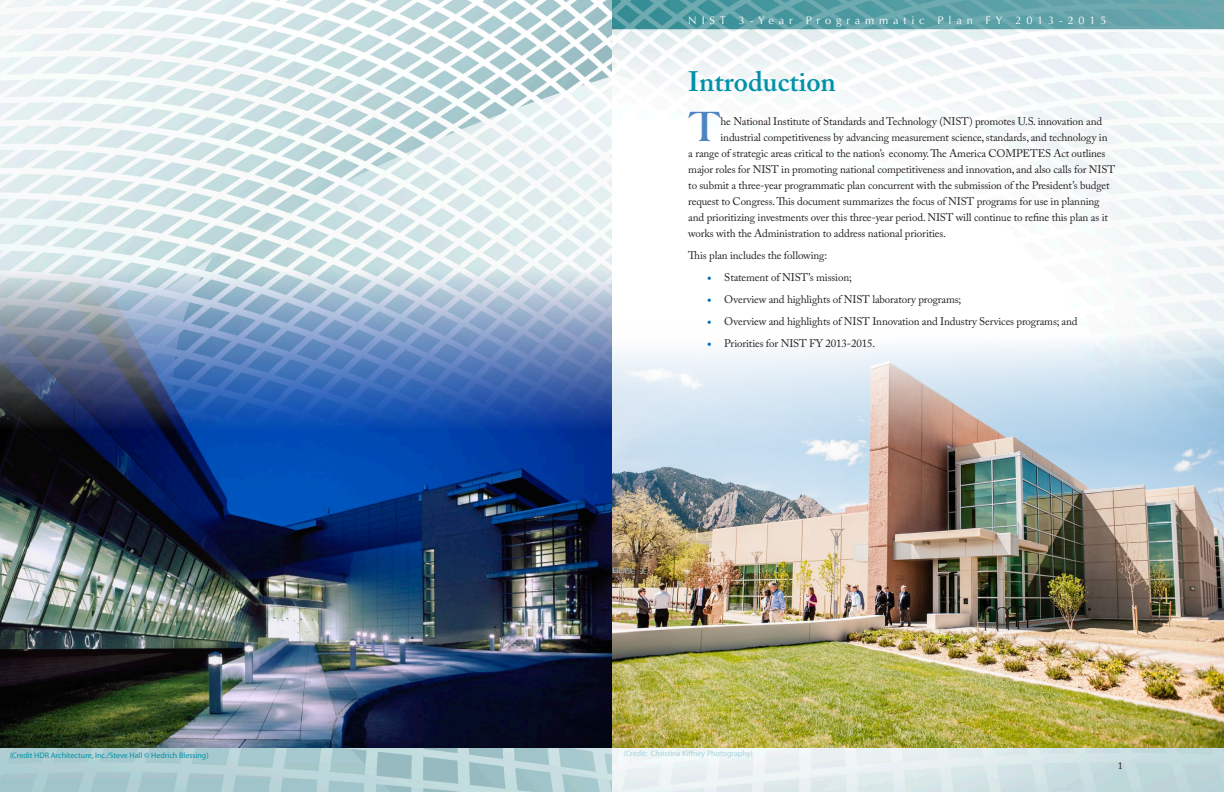
<style>
.page{position:relative;width:1224px;height:792px;background:#fff}
.page>*{position:absolute;margin:0;border:0;box-sizing:border-box;transform-origin:0 0}
.firstpar{font:700 45.6px "Americana Std";color:#4c85c3}
.Head_Level_1{font:600 28px "Adobe Caslon Pro";color:#0092a8}
.firstpar-2{font:11px "Adobe Caslon Pro";letter-spacing:-.015em;color:#231f20}
.Text_Bulleted{font:11px "Adobe Caslon Pro";letter-spacing:-.015em;color:#231f20}
.top{font:11px "Optima LT Std";letter-spacing:.44em;color:#fff}
.Text{font:11px "Adobe Caslon Pro";letter-spacing:-.015em;color:#231f20}
.t1{font:10px "Adobe Caslon Pro";color:#231f20}
.Footnote{font:8px "Myriad Pro";color:#0092a8}
.Footnote-2{font:8px "Myriad Pro";color:#a6d2dd}
.s1{font-family:"Bell Centennial Std Sub Capt";color:#0168b3}
</style>
<div class="page">
<img style="left:612px;top:0;width:612px;height:792px">
<img style="left:0;top:0;width:612px;height:792px">
<img style="left:612px;top:323px;width:612px;height:424px">
<img style="left:0;top:266px;width:612px;height:481px">
<p class="Footnote" style="left:10px;top:751px;width:200px">(Credit HDR Architecture, Inc./Steve Hall © Hedrich Blessing)</p>
<p class="top" style="left:688px;top:14px;width:420px">NIST 3-Year Programmatic Plan FY 2013-2015</p>
<p class="Head_Level_1" style="left:688px;top:65px;width:149px">Introduction</p>
<p class="firstpar" style="left:688px;top:100px;width:34px">T</p>
<p class="firstpar-2" style="left:721px;top:115px;width:383px">he National Institute of Standards and Technology (NIST) promotes U.S. innovation and</p>
<p class="firstpar-2" style="left:721px;top:131px;width:389px">industrial competitiveness by advancing measurement science, standards, and technology in</p>
<p class="firstpar-2" style="left:688px;top:147px;width:419px">a range of strategic areas critical to the nation’s economy. The America COMPETES Act outlines</p>
<p class="firstpar-2" style="left:688px;top:163px;width:428px">major roles for NIST in promoting national competitiveness and innovation, and also calls for NIST</p>
<p class="firstpar-2" style="left:688px;top:179px;width:423px">to submit a three-year programmatic plan concurrent with the submission of the President’s budget</p>
<p class="firstpar-2" style="left:688px;top:195px;width:413px">request to Congress. This document summarizes the focus of NIST programs for use in planning</p>
<p class="firstpar-2" style="left:688px;top:211px;width:421px">and prioritizing investments over this three-year period. NIST will continue to refine this plan as it</p>
<p class="firstpar-2" style="left:688px;top:227px;width:259px">works with the Administration to address national priorities.</p>
<p class="Text" style="left:688px;top:249px;width:140px">This plan includes the following:</p>
<p class="Text_Bulleted" style="left:706px;top:271px;width:147px"><span class="s1">•</span> Statement of NIST’s mission;</p>
<p class="Text_Bulleted" style="left:706px;top:293px;width:257px"><span class="s1">•</span> Overview and highlights of NIST laboratory programs;</p>
<p class="Text_Bulleted" style="left:706px;top:315px;width:373px"><span class="s1">•</span> Overview and highlights of NIST Innovation and Industry Services programs; and</p>
<p class="Text_Bulleted" style="left:706px;top:337px;width:171px"><span class="s1">•</span> Priorities for NIST FY 2013-2015.</p>
<p class="Footnote-2" style="left:624px;top:749px;width:131px">(Credit: Christina Kiffney Photography)</p>
<p class="t1" style="left:1118px;top:759px;width:6px">1</p>
</div>
